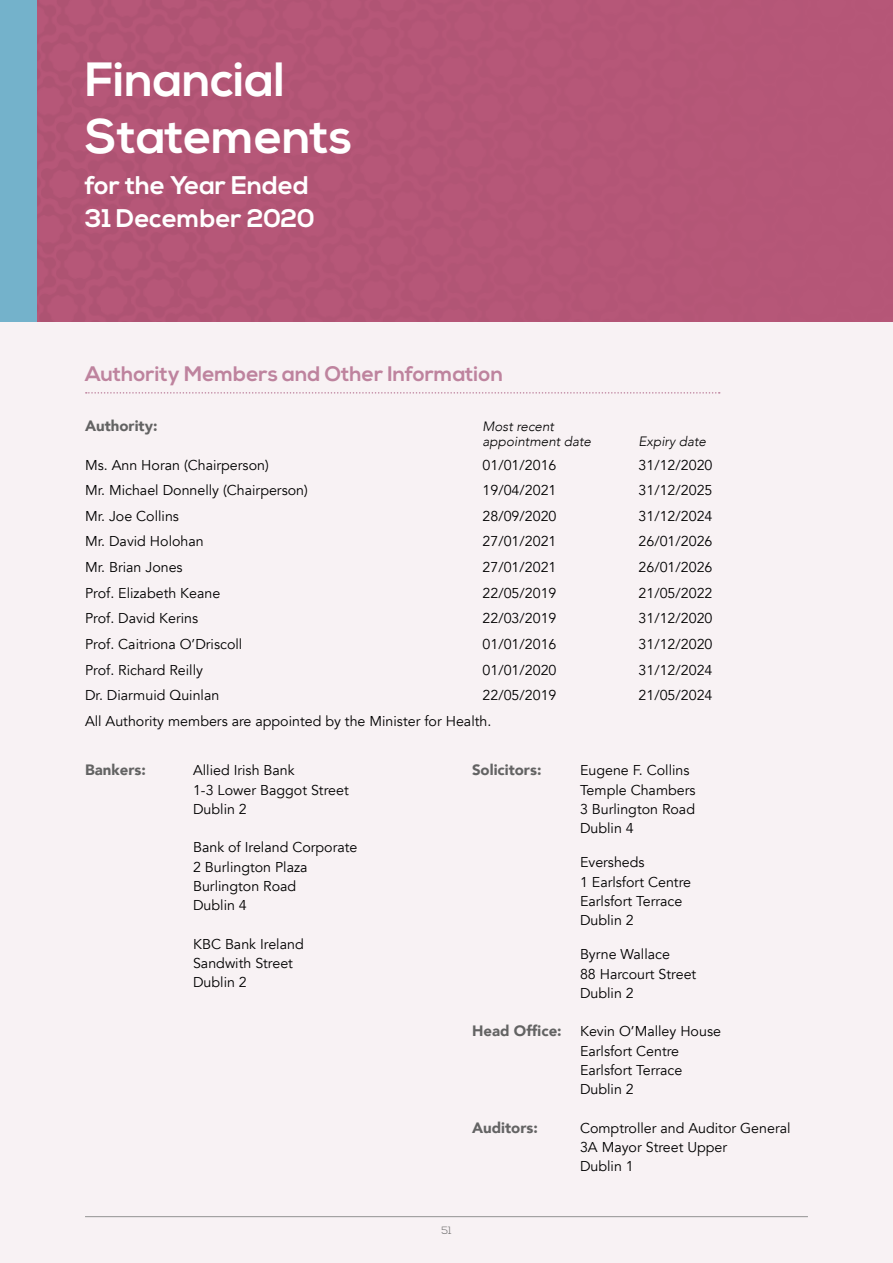
<style>
.page{position:relative;width:893px;height:1263px;background:#f8f2f4}
.page>*{position:absolute;margin:0;border:0;box-sizing:border-box;transform-origin:0 0}
.t1{font:700 48px/57px "Nexa";color:#fff}
.t2{font:700 25.5px/33px "Nexa";color:#fff}
.t3{font:700 21px "Nexa";color:#be839e}
.t4{font:900 15px "Avenir";color:#636363}
.t5{font:14.25px/19.2px "Avenir";color:#000}
.t6{font:italic 300 13.5px/15px "Avenir";color:#000}
.t7{font:300 10.5px "Nexa";color:#636363}
.s1{font-weight:900;font-size:15px;color:#636363}
</style>
<div class="page">
<div style="left:35px;top:0;width:858px;height:321px;background:#b65778"></div>
<svg style="left:86px;top:392px;width:634px;height:2px"></svg>
<hr style="left:85px;top:1216px;width:723px;height:1px;background:#939393">
<div style="left:0;top:0;width:37px;height:321px;background:#74b2cb"></div>
<h1 class="t1" style="left:85px;top:52px;width:269px">Financial<br>Statements</h1>
<h2 class="t2" style="left:85px;top:170px;width:231px">for the Year Ended<br>31 December 2020</h2>
<h3 class="t3" style="left:85px;top:362px;width:419px">Authority Members and Other Information</h3>
<p class="t4" style="left:85px;top:413px;width:74px">Authority:</p>
<p class="t6" style="left:483px;top:419px;width:110px">Most recent appointment date</p>
<p class="t6" style="left:639px;top:434px;width:69px">Expiry date</p>
<p class="t5" style="left:85px;top:455px;width:185px">Ms. Ann Horan (Chairperson)</p>
<p class="t5" style="left:483px;top:455px;width:75px">01/01/2016</p>
<p class="t5" style="left:639px;top:455px;width:75px">31/12/2020</p>
<p class="t5" style="left:85px;top:481px;width:224px">Mr. Michael Donnelly (Chairperson)</p>
<p class="t5" style="left:483px;top:481px;width:75px">19/04/2021</p>
<p class="t5" style="left:639px;top:481px;width:75px">31/12/2025</p>
<p class="t5" style="left:85px;top:507px;width:95px">Mr. Joe Collins</p>
<p class="t5" style="left:483px;top:507px;width:75px">28/09/2020</p>
<p class="t5" style="left:639px;top:507px;width:75px">31/12/2024</p>
<p class="t5" style="left:85px;top:532px;width:120px">Mr. David Holohan</p>
<p class="t5" style="left:483px;top:532px;width:75px">27/01/2021</p>
<p class="t5" style="left:639px;top:532px;width:75px">26/01/2026</p>
<p class="t5" style="left:85px;top:558px;width:99px">Mr. Brian Jones</p>
<p class="t5" style="left:483px;top:558px;width:75px">27/01/2021</p>
<p class="t5" style="left:639px;top:558px;width:75px">26/01/2026</p>
<p class="t5" style="left:85px;top:583px;width:137px">Prof. Elizabeth Keane</p>
<p class="t5" style="left:483px;top:583px;width:75px">22/05/2019</p>
<p class="t5" style="left:639px;top:583px;width:75px">21/05/2022</p>
<p class="t5" style="left:85px;top:609px;width:115px">Prof. David Kerins</p>
<p class="t5" style="left:483px;top:609px;width:75px">22/03/2019</p>
<p class="t5" style="left:639px;top:609px;width:75px">31/12/2020</p>
<p class="t5" style="left:85px;top:635px;width:159px">Prof. Caitriona O’Driscoll</p>
<p class="t5" style="left:483px;top:635px;width:75px">01/01/2016</p>
<p class="t5" style="left:639px;top:635px;width:75px">31/12/2020</p>
<p class="t5" style="left:85px;top:660px;width:119px">Prof. Richard Reilly</p>
<p class="t5" style="left:483px;top:660px;width:75px">01/01/2020</p>
<p class="t5" style="left:639px;top:660px;width:75px">31/12/2024</p>
<p class="t5" style="left:85px;top:686px;width:136px">Dr. Diarmuid Quinlan</p>
<p class="t5" style="left:483px;top:686px;width:75px">22/05/2019</p>
<p class="t5" style="left:639px;top:686px;width:75px">21/05/2024</p>
<p class="t5" style="left:85px;top:712px;width:408px">All Authority members are appointed by the Minister for Health.</p>
<p class="t4" style="left:85px;top:757px;width:62px">Bankers:</p>
<p class="t5" style="left:193px;top:761px;width:157px">Allied Irish Bank<br>1-3 Lower Baggot Street<br>Dublin 2</p>
<p class="t5" style="left:193px;top:838px;width:166px">Bank of Ireland Corporate<br>2 Burlington Plaza<br>Burlington Road<br>Dublin 4</p>
<p class="t5" style="left:193px;top:934px;width:112px">KBC Bank Ireland<br>Sandwith Street<br>Dublin 2</p>
<p class="t4" style="left:472px;top:757px;width:71px">Solicitors:</p>
<p class="t5" style="left:580px;top:761px;width:117px">Eugene F. Collins<br>Temple Chambers<br>3 Burlington Road<br>Dublin 4</p>
<p class="t5" style="left:580px;top:853px;width:113px">Eversheds<br>1 Earlsfort Centre<br>Earlsfort Terrace<br>Dublin 2</p>
<p class="t5" style="left:580px;top:945px;width:118px">Byrne Wallace<br>88 Harcourt Street<br>Dublin 2</p>
<p class="t5" style="left:580px;top:1022px;width:142px;text-indent:-108px"><span class="s1">Head Office:</span> Kevin O’Malley House<br>Earlsfort Centre<br>Earlsfort Terrace<br>Dublin 2</p>
<p class="t4" style="left:472px;top:1115px;width:67px">Auditors:</p>
<p class="t5" style="left:580px;top:1118px;width:212px">Comptroller and Auditor General<br>3A Mayor Street Upper<br>Dublin 1</p>
<p class="t7" style="left:441px;top:1225px;width:12px">51</p>
</div>
